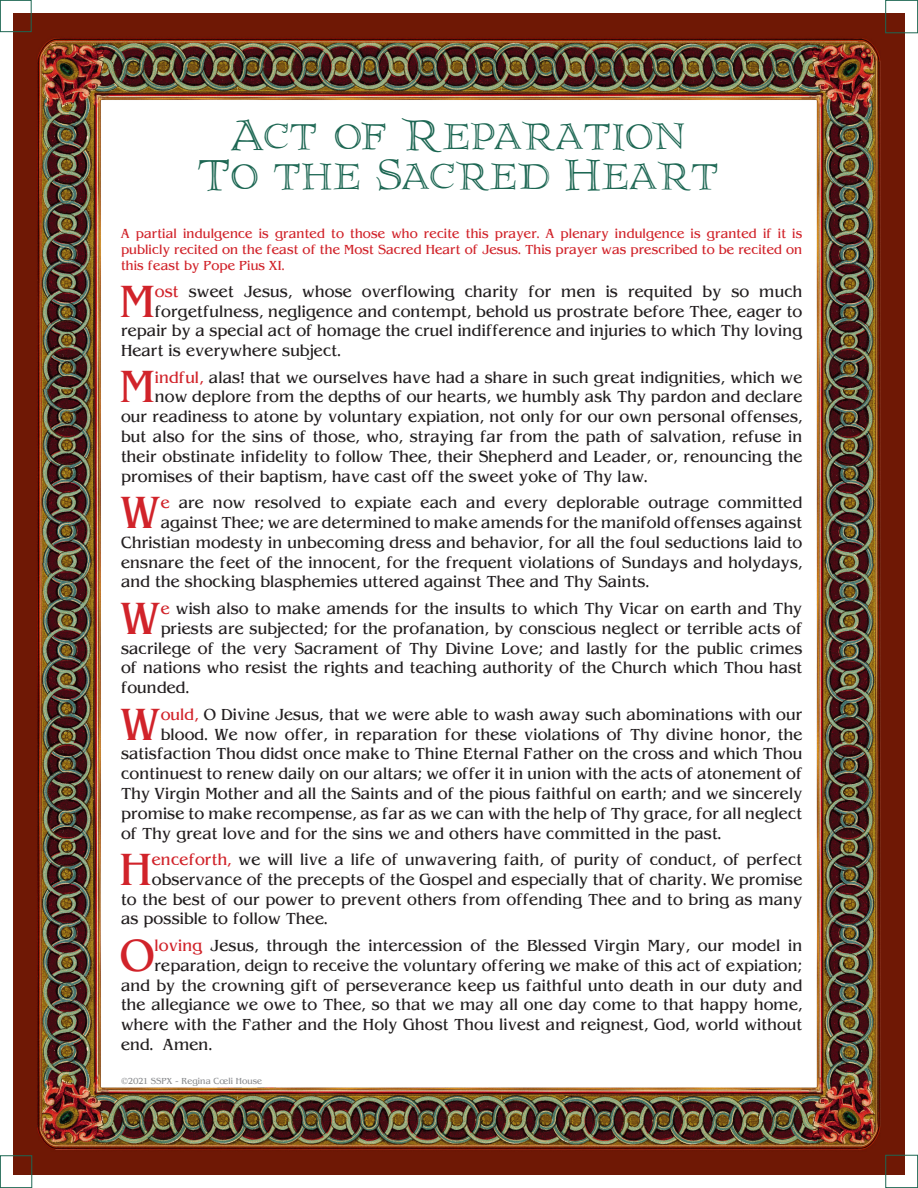
<style>
.page{position:relative;width:918px;height:1188px;background:#fff}
.page>*{position:absolute;margin:0;border:0;box-sizing:border-box;transform-origin:0 0}
.Reparation_Text{font:46.5px "Mirage Mod";color:#d1232a}
.Card_Header{font:33px/39.6px "Priory";color:#1d6753;text-align:center}
.Reparation_Text-2{font:16.5px "Mirage Mod";color:#231f20}
.Instruction{font:13.5px/16.2px "Mirage Mod";color:#d1232a;text-align:justify}
.t1{font:9px "Mirage Mod";color:#8b8d90}
.s1{color:#d1232a}
</style>
<div class="page">
<img style="left:14px;top:14px;width:890px;height:1160px">
<div style="left:885px;top:0;width:33px;height:33px;border:1px solid #1d6753"></div>
<div style="left:0;top:0;width:32px;height:32px;border:1px solid #1d6753"></div>
<div style="left:0;top:1155px;width:32px;height:33px;border:1px solid #1d6753"></div>
<div style="left:885px;top:1155px;width:33px;height:33px;border:1px solid #1d6753"></div>
<p class="Card_Header" style="left:198px;top:117px;width:522px">Act of Reparation<br>To the Sacred Heart</p>
<p class="Instruction" style="left:121px;top:225px;width:683px">A partial indulgence is granted to those who recite this prayer. A plenary indulgence is granted if it is publicly recited on the feast of the Most Sacred Heart of Jesus. This prayer was prescribed to be recited on this feast by Pope Pius XI.</p>
<p class="Reparation_Text" style="left:120px;top:273px;width:37px">M</p>
<p class="Reparation_Text-2" style="left:155px;top:281px;width:649px"><span class="s1">ost</span> sweet Jesus, whose overflowing charity for men is requited by so much</p>
<p class="Reparation_Text-2" style="left:155px;top:301px;width:649px">forgetfulness, negligence and contempt, behold us prostrate before Thee, eager to</p>
<p class="Reparation_Text-2" style="left:121px;top:321px;width:683px">repair by a special act of homage the cruel indifference and injuries to which Thy loving</p>
<p class="Reparation_Text-2" style="left:121px;top:341px;width:221px">Heart is everywhere subject.</p>
<p class="Reparation_Text" style="left:120px;top:359px;width:37px">M</p>
<p class="Reparation_Text-2" style="left:155px;top:367px;width:649px"><span class="s1">indful,</span> alas! that we ourselves have had a share in such great indignities, which we</p>
<p class="Reparation_Text-2" style="left:155px;top:387px;width:649px">now deplore from the depths of our hearts, we humbly ask Thy pardon and declare</p>
<p class="Reparation_Text-2" style="left:121px;top:407px;width:683px">our readiness to atone by voluntary expiation, not only for our own personal offenses,</p>
<p class="Reparation_Text-2" style="left:121px;top:427px;width:683px">but also for the sins of those, who, straying far from the path of salvation, refuse in</p>
<p class="Reparation_Text-2" style="left:121px;top:446px;width:683px">their obstinate infidelity to follow Thee, their Shepherd and Leader, or, renouncing the</p>
<p class="Reparation_Text-2" style="left:121px;top:466px;width:528px">promises of their baptism, have cast off the sweet yoke of Thy law.</p>
<p class="Reparation_Text" style="left:121px;top:485px;width:41px">W</p>
<p class="Reparation_Text-2" style="left:161px;top:493px;width:643px"><span class="s1">e</span> are now resolved to expiate each and every deplorable outrage committed</p>
<p class="Reparation_Text-2" style="left:161px;top:513px;width:643px">against Thee; we are determined to make amends for the manifold offenses against</p>
<p class="Reparation_Text-2" style="left:121px;top:532px;width:683px">Christian modesty in unbecoming dress and behavior, for all the foul seductions laid to</p>
<p class="Reparation_Text-2" style="left:121px;top:552px;width:683px">ensnare the feet of the innocent, for the frequent violations of Sundays and holydays,</p>
<p class="Reparation_Text-2" style="left:121px;top:572px;width:530px">and the shocking blasphemies uttered against Thee and Thy Saints.</p>
<p class="Reparation_Text" style="left:121px;top:590px;width:41px">W</p>
<p class="Reparation_Text-2" style="left:161px;top:599px;width:643px"><span class="s1">e</span> wish also to make amends for the insults to which Thy Vicar on earth and Thy</p>
<p class="Reparation_Text-2" style="left:161px;top:618px;width:643px">priests are subjected; for the profanation, by conscious neglect or terrible acts of</p>
<p class="Reparation_Text-2" style="left:121px;top:638px;width:683px">sacrilege of the very Sacrament of Thy Divine Love; and lastly for the public crimes</p>
<p class="Reparation_Text-2" style="left:121px;top:658px;width:683px">of nations who resist the rights and teaching authority of the Church which Thou hast</p>
<p class="Reparation_Text-2" style="left:121px;top:678px;width:70px">founded.</p>
<p class="Reparation_Text" style="left:121px;top:696px;width:41px">W</p>
<p class="Reparation_Text-2" style="left:161px;top:704px;width:643px"><span class="s1">ould,</span> O Divine Jesus, that we were able to wash away such abominations with our</p>
<p class="Reparation_Text-2" style="left:161px;top:724px;width:643px">blood. We now offer, in reparation for these violations of Thy divine honor, the</p>
<p class="Reparation_Text-2" style="left:121px;top:744px;width:683px">satisfaction Thou didst once make to Thine Eternal Father on the cross and which Thou</p>
<p class="Reparation_Text-2" style="left:121px;top:764px;width:683px">continuest to renew daily on our altars; we offer it in union with the acts of atonement of</p>
<p class="Reparation_Text-2" style="left:121px;top:783px;width:683px">Thy Virgin Mother and all the Saints and of the pious faithful on earth; and we sincerely</p>
<p class="Reparation_Text-2" style="left:121px;top:803px;width:683px">promise to make recompense, as far as we can with the help of Thy grace, for all neglect</p>
<p class="Reparation_Text-2" style="left:121px;top:823px;width:602px">of Thy great love and for the sins we and others have committed in the past.</p>
<p class="Reparation_Text" style="left:120px;top:841px;width:33px">H</p>
<p class="Reparation_Text-2" style="left:152px;top:850px;width:652px"><span class="s1">enceforth,</span> we will live a life of unwavering faith, of purity of conduct, of perfect</p>
<p class="Reparation_Text-2" style="left:152px;top:869px;width:652px">observance of the precepts of the Gospel and especially that of charity. We promise</p>
<p class="Reparation_Text-2" style="left:121px;top:889px;width:683px">to the best of our power to prevent others from offending Thee and to bring as many</p>
<p class="Reparation_Text-2" style="left:121px;top:909px;width:208px">as possible to follow Thee.</p>
<p class="Reparation_Text" style="left:120px;top:927px;width:36px">O</p>
<p class="Reparation_Text-2" style="left:154px;top:936px;width:650px"><span class="s1">loving</span> Jesus, through the intercession of the Blessed Virgin Mary, our model in</p>
<p class="Reparation_Text-2" style="left:154px;top:955px;width:650px">reparation, deign to receive the voluntary offering we make of this act of expiation;</p>
<p class="Reparation_Text-2" style="left:121px;top:975px;width:683px">and by the crowning gift of perseverance keep us faithful unto death in our duty and</p>
<p class="Reparation_Text-2" style="left:121px;top:995px;width:683px">the allegiance we owe to Thee, so that we may all one day come to that happy home,</p>
<p class="Reparation_Text-2" style="left:121px;top:1015px;width:683px">where with the Father and the Holy Ghost Thou livest and reignest, God, world without</p>
<p class="Reparation_Text-2" style="left:121px;top:1035px;width:93px">end. Amen.</p>
<p class="t1" style="left:121px;top:1076px;width:143px">©2021 SSPX - Regina Cœli House</p>
</div>
